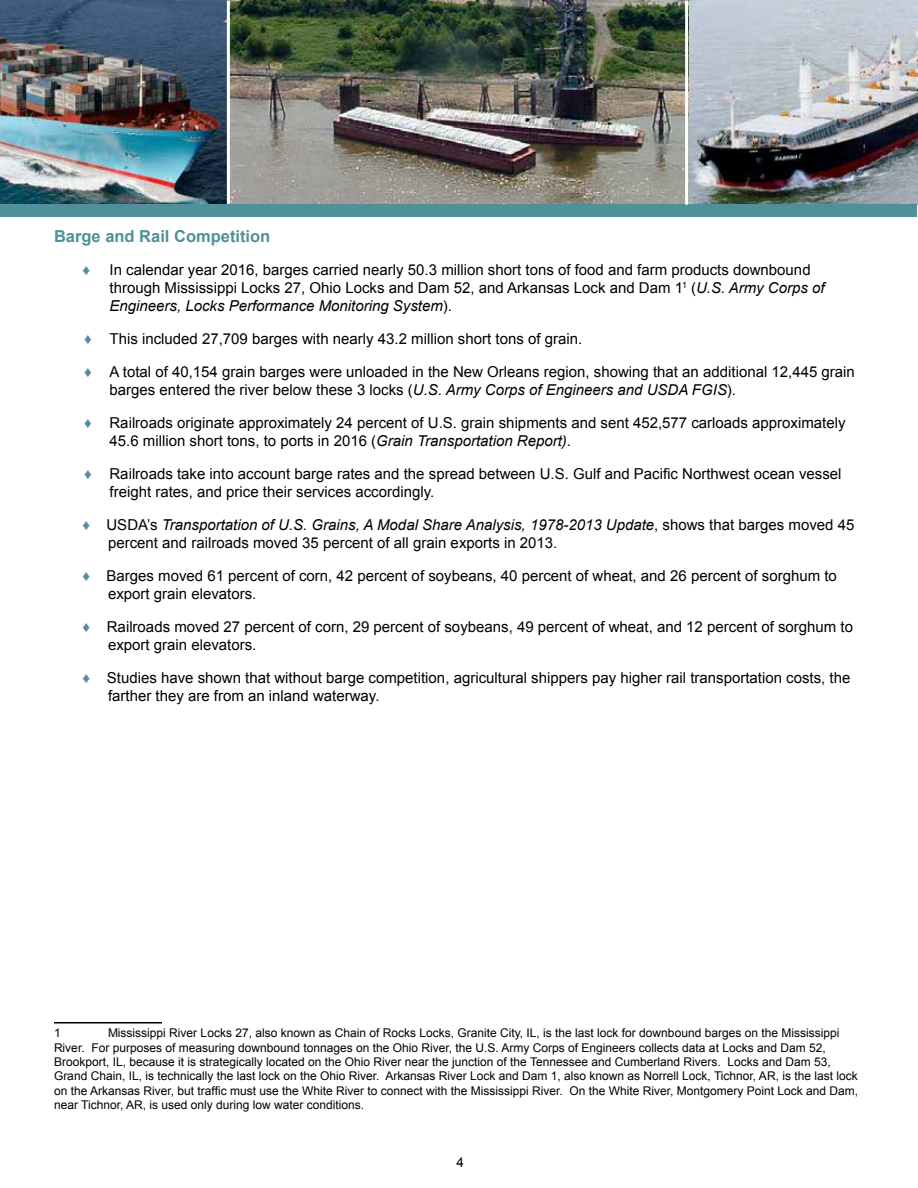
<style>
.page{position:relative;width:918px;height:1188px;background:#fff}
.page>*{position:absolute;margin:0;border:0;box-sizing:border-box;transform-origin:0 0}
.t1{font:700 16.5px "Arial";color:#518f9a}
.t2{font:15px/18px "Arial";color:#000}
.t3{font:700 15px "Arial";color:#518f9a}
.t4{font:13.5px "Arial";color:#000}
.t5{font:12px/14.4px "Arial";color:#000}
.s1{font-style:italic}
.s2{font-weight:700;color:#518f9a}
</style>
<div class="page">
<img style="left:0;top:1px;width:918px;height:204px">
<hr style="left:227px;top:1px;width:3px;height:204px;background:#fff">
<div style="left:1px;top:205px;width:916px;height:12px;background:#518f9a"></div>
<hr style="left:685px;top:1px;width:3px;height:204px;background:#fff">
<hr style="left:54px;top:1022px;width:108px;height:2px;background:#000">
<p class="t1" style="left:54px;top:225px;width:218px">Barge and Rail Competition</p>
<p class="t3" style="left:83px;top:259px;width:9px">♦</p>
<p class="t2" style="left:110px;top:260px;width:717px">In calendar year 2016, barges carried nearly 50.3 million short tons of food and farm products downbound through Mississippi Locks 27, Ohio Locks and Dam 52, and Arkansas Lock and Dam 1<sup>1</sup> (<span class="s1">U.S. Army Corps of<br>Engineers, Locks Performance Monitoring System</span>).</p>
<p class="t2" style="left:84px;top:329px;width:500px"><span class="s2">♦</span> This included 27,709 barges with nearly 43.2 million short tons of grain.</p>
<p class="t2" style="left:110px;top:362px;width:747px;text-indent:-26px"><span class="s2">♦</span> A total of 40,154 grain barges were unloaded in the New Orleans region, showing that an additional 12,445 grain barges entered the river below these 3 locks (<span class="s1">U.S. Army Corps of Engineers and USDA FGIS</span>).</p>
<p class="t2" style="left:110px;top:413px;width:738px;text-indent:-26px"><span class="s2">♦</span> Railroads originate approximately 24 percent of U.S. grain shipments and sent 452,577 carloads approximately<br>45.6 million short tons, to ports in 2016 (<span class="s1">Grain Transportation Report)</span>.</p>
<p class="t2" style="left:110px;top:464px;width:734px;text-indent:-26px"><span class="s2">♦</span> Railroads take into account barge rates and the spread between U.S. Gulf and Pacific Northwest ocean vessel freight rates, and price their services accordingly.</p>
<p class="t2" style="left:108px;top:515px;width:748px;text-indent:-26px"><span class="s2">♦</span> USDA’s <span class="s1">Transportation of U.S. Grains, A Modal Share Analysis, 1978-2013 Update</span>, shows that barges moved 45 percent and railroads moved 35 percent of all grain exports in 2013.</p>
<p class="t2" style="left:108px;top:566px;width:730px;text-indent:-26px"><span class="s2">♦</span> Barges moved 61 percent of corn, 42 percent of soybeans, 40 percent of wheat, and 26 percent of sorghum to export grain elevators.</p>
<p class="t2" style="left:108px;top:617px;width:747px;text-indent:-26px"><span class="s2">♦</span> Railroads moved 27 percent of corn, 29 percent of soybeans, 49 percent of wheat, and 12 percent of sorghum to export grain elevators.</p>
<p class="t2" style="left:108px;top:668px;width:744px;text-indent:-25px"><span class="s2">♦</span> Studies have shown that without barge competition, agricultural shippers pay higher rail transportation costs, the farther they are from an inland waterway.</p>
<p class="t5" style="left:54px;top:1026px;width:806px;text-indent:54px">Mississippi River Locks 27, also known as Chain of Rocks Locks, Granite City, IL, is the last lock for downbound barges on the Mississippi River. For purposes of measuring downbound tonnages on the Ohio River, the U.S. Army Corps of Engineers collects data at Locks and Dam 52, Brookport, IL, because it is strategically located on the Ohio River near the junction of the Tennessee and Cumberland Rivers. Locks and Dam 53, Grand Chain, IL, is technically the last lock on the Ohio River. Arkansas River Lock and Dam 1, also known as Norrell Lock, Tichnor, AR, is the last lock on the Arkansas River, but traffic must use the White River to connect with the Mississippi River. On the White River, Montgomery Point Lock and Dam, near Tichnor, AR, is used only during low water conditions.</p>
<p class="t5" style="left:54px;top:1026px;width:8px">1</p>
<p class="t4" style="left:457px;top:1153px;width:9px">4</p>
</div>
